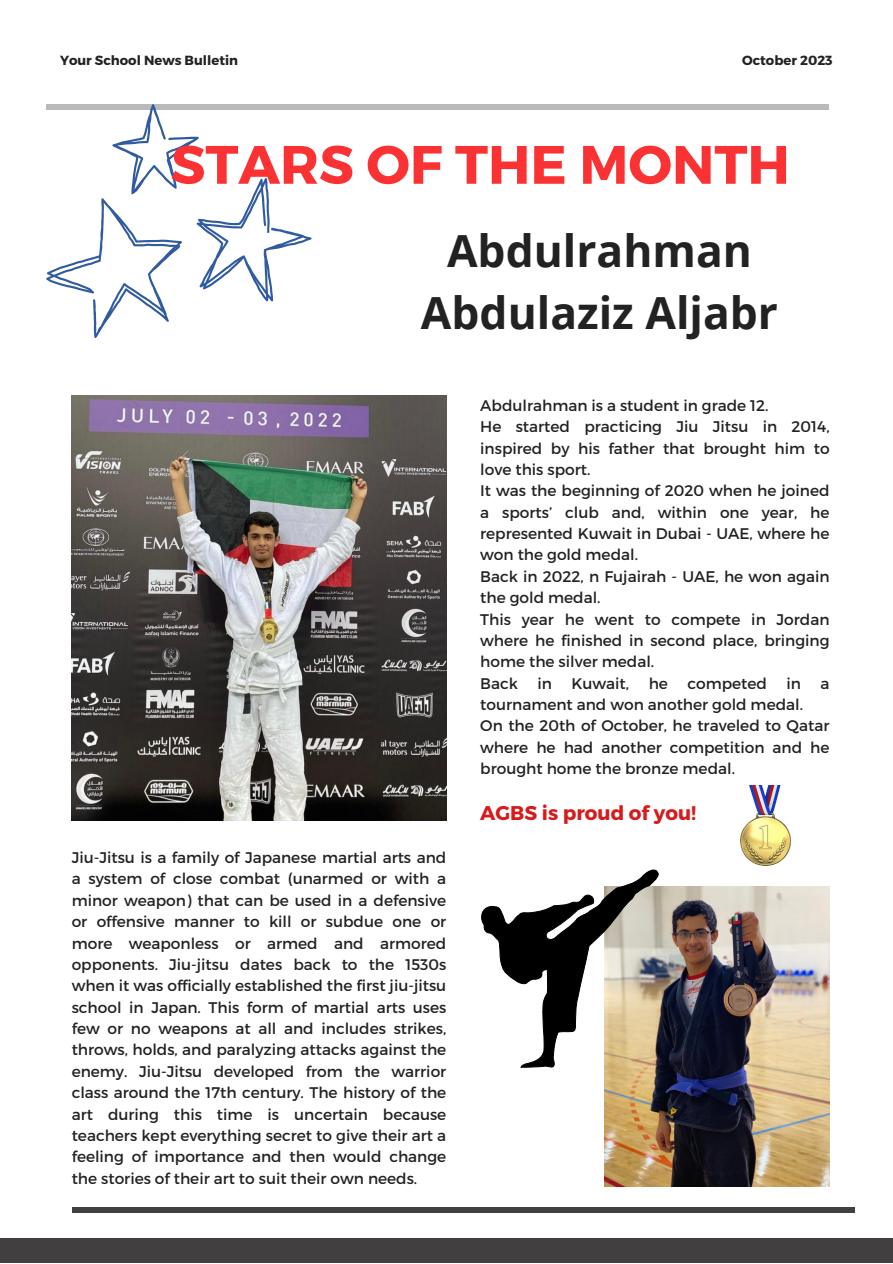
<style>
.page{position:relative;width:893px;height:1264px;background:#fff}
.page>*{position:absolute;margin:0;border:0;box-sizing:border-box;transform-origin:0 0}
.t1{font:700 54px "Montserrat";color:#fb3233}
.t2{font:700 44.25px/61.9px "Open Sans";color:#222;text-align:center}
.t3{font:700 19.8px "Montserrat";color:#d81a1a}
.t4{font:15.3px/21.3px "Montserrat";color:#222;text-align:justify}
.t5{font:700 13.2px "Montserrat";color:#222}
</style>
<div class="page">
<div style="left:0;top:1237px;width:892px;height:25px;background:#413f3f"></div>
<div style="left:46px;top:104px;width:782px;height:6px;background:#bbb9b9"></div>
<svg style="left:46px;top:104px;width:265px;height:234px"></svg>
<div style="left:72px;top:1207px;width:782px;height:5px;background:#413f3f"></div>
<img style="left:740px;top:785px;width:50px;height:80px">
<img style="left:72px;top:395px;width:374px;height:425px">
<img style="left:604px;top:886px;width:225px;height:300px">
<svg style="left:481px;top:869px;width:178px;height:199px"></svg>
<p class="t5" style="left:60px;top:51px;width:180px">Your School News Bulletin</p>
<p class="t5" style="left:742px;top:51px;width:92px">October 2023</p>
<p class="t1" style="left:171px;top:129px;width:620px">STARS OF THE MONTH</p>
<p class="t2" style="left:421px;top:219px;width:358px">Abdulrahman<br>Abdulaziz Aljabr</p>
<p class="t4" style="left:72px;top:846px;width:376px">Jiu-Jitsu is a family of Japanese martial arts and a system of close combat (unarmed or with a minor weapon) that can be used in a defensive or offensive manner to kill or subdue one or more weaponless or armed and armored opponents. Jiu-jitsu dates back to the 1530s when it was officially established the first jiu-jitsu school in Japan. This form of martial arts uses few or no weapons at all and includes strikes, throws, holds, and paralyzing attacks against the enemy. Jiu-Jitsu developed from the warrior class around the 17th century. The history of the art during this time is uncertain because teachers kept everything secret to give their art a feeling of importance and then would change the stories of their art to suit their own needs.</p>
<p class="t4" style="left:480px;top:394px;width:290px">Abdulrahman is a student in grade 12.</p>
<p class="t4" style="left:480px;top:415px;width:351px">He started practicing Jiu Jitsu in 2014, inspired by his father that brought him to love this sport.</p>
<p class="t4" style="left:480px;top:479px;width:351px">It was the beginning of 2020 when he joined a sports’ club and, within one year, he represented Kuwait in Dubai - UAE, where he won the gold medal.</p>
<p class="t4" style="left:480px;top:565px;width:351px">Back in 2022, n Fujairah - UAE, he won again the gold medal.</p>
<p class="t4" style="left:480px;top:607px;width:351px">This year he went to compete in Jordan where he finished in second place, bringing home the silver medal.</p>
<p class="t4" style="left:480px;top:671px;width:39px">Back</p>
<p class="t4" style="left:537px;top:671px;width:16px">in</p>
<p class="t4" style="left:571px;top:671px;width:59px">Kuwait,</p>
<p class="t4" style="left:648px;top:671px;width:21px">he</p>
<p class="t4" style="left:687px;top:671px;width:81px">competed</p>
<p class="t4" style="left:786px;top:671px;width:16px">in</p>
<p class="t4" style="left:820px;top:671px;width:11px">a</p>
<p class="t4" style="left:480px;top:693px;width:324px">tournament and won another gold medal.</p>
<p class="t4" style="left:480px;top:714px;width:351px">On the 20th of October, he traveled to Qatar where he had another competition and he brought home the bronze medal.</p>
<p class="t3" style="left:480px;top:800px;width:217px">AGBS is proud of you!</p>
</div>
